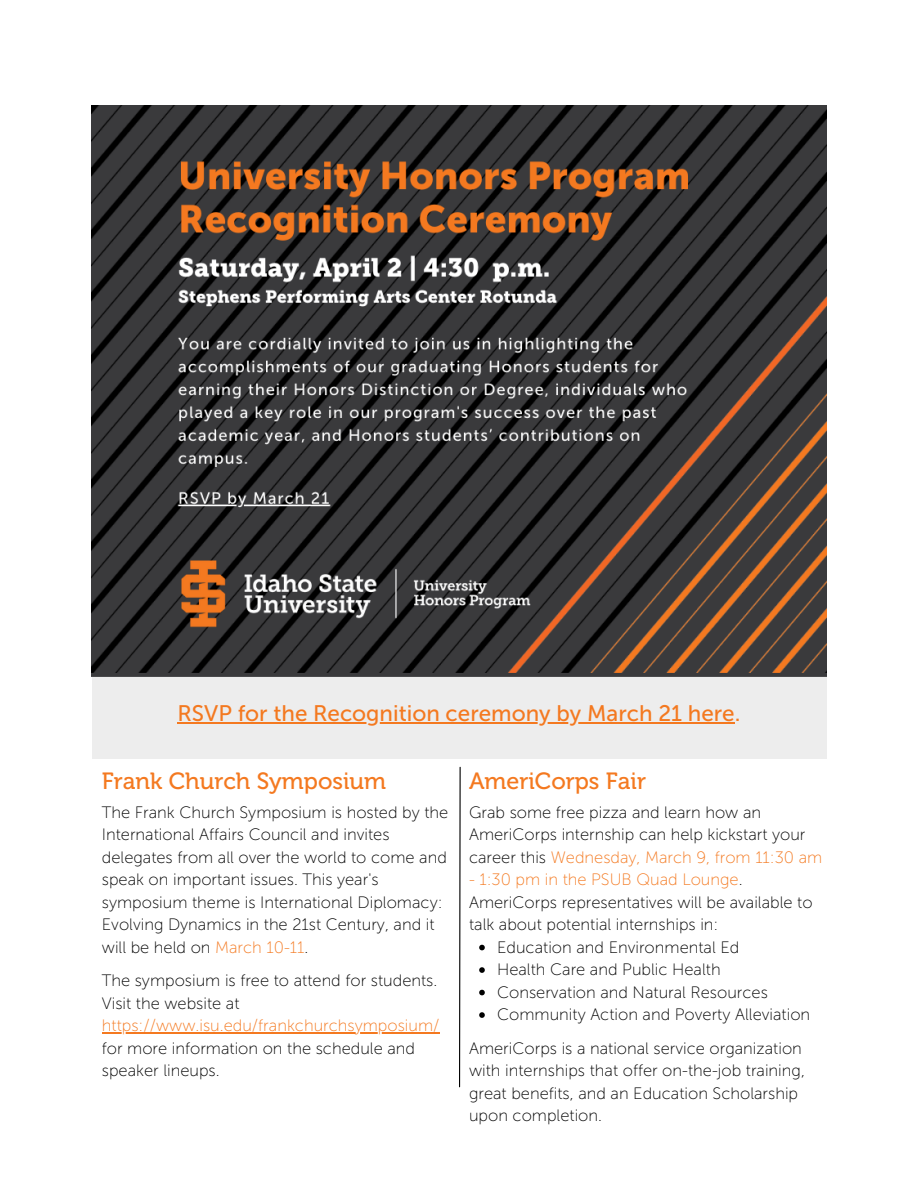
<style>
.page{position:relative;width:918px;height:1188px;background:#fff}
.page>*{position:absolute;margin:0;border:0;box-sizing:border-box;transform-origin:0 0}
.t1{font:23.4px "Museo 500";color:#f47920}
.t2{font:22.5px "Museo Sans 500";color:#f47920}
.t3{font:16.5px/22.5px "Museo Sans 100";color:#000}
.s1{color:#f47920}
</style>
<div class="page">
<div style="left:92px;top:543px;width:734px;height:216px;background:#ededed"></div>
<img style="left:92px;top:105px;width:734px;height:572px">
<hr style="left:178px;top:722px;width:557px;height:2px;background:#f47920">
<svg style="left:479px;top:945px;width:6px;height:5px"></svg>
<svg style="left:479px;top:967px;width:6px;height:6px"></svg>
<svg style="left:479px;top:990px;width:6px;height:5px"></svg>
<svg style="left:479px;top:1012px;width:6px;height:6px"></svg>
<hr style="left:102px;top:1032px;width:338px;height:2px;background:#f47920">
<svg style="left:459px;top:766px;width:2px;height:322px"></svg>
<p class="t2" style="left:178px;top:700px;width:564px">RSVP for the Recognition ceremony by March 21 here.</p>
<p class="t1" style="left:102px;top:767px;width:286px">Frank Church Symposium</p>
<p class="t3" style="left:102px;top:801px;width:348px">The Frank Church Symposium is hosted by the International Affairs Council and invites delegates from all over the world to come and speak on important issues. This year's symposium theme is International Diplomacy:<br>Evolving Dynamics in the 21st Century, and it will be held on <span class="s1">March 10-11</span>.</p>
<p class="t3" style="left:102px;top:970px;width:339px">The symposium is free to attend for students.<br>Visit the website at <span class="s1">https://www.isu.edu/frankchurchsymposium/ </span>for more information on the schedule and speaker lineups.</p>
<p class="t1" style="left:469px;top:767px;width:179px">AmeriCorps Fair</p>
<p class="t3" style="left:469px;top:801px;width:355px">Grab some free pizza and learn how an<br>AmeriCorps internship can help kickstart your career this <span class="s1">Wednesday, March 9, from 11:30 am</span></p>
<p class="t3" style="left:469px;top:868px;width:345px"><span class="s1">- 1:30 pm in the PSUB Quad Lounge</span>.<br>AmeriCorps representatives will be available to talk about potential internships in:</p>
<p class="t3" style="left:497px;top:936px;width:244px">Education and Environmental Ed</p>
<p class="t3" style="left:497px;top:958px;width:225px">Health Care and Public Health</p>
<p class="t3" style="left:497px;top:981px;width:272px">Conservation and Natural Resources</p>
<p class="t3" style="left:497px;top:1003px;width:315px">Community Action and Poverty Alleviation</p>
<p class="t3" style="left:469px;top:1037px;width:337px">AmeriCorps is a national service organization with internships that offer on-the-job training, great benefits, and an Education Scholarship upon completion.</p>
</div>
